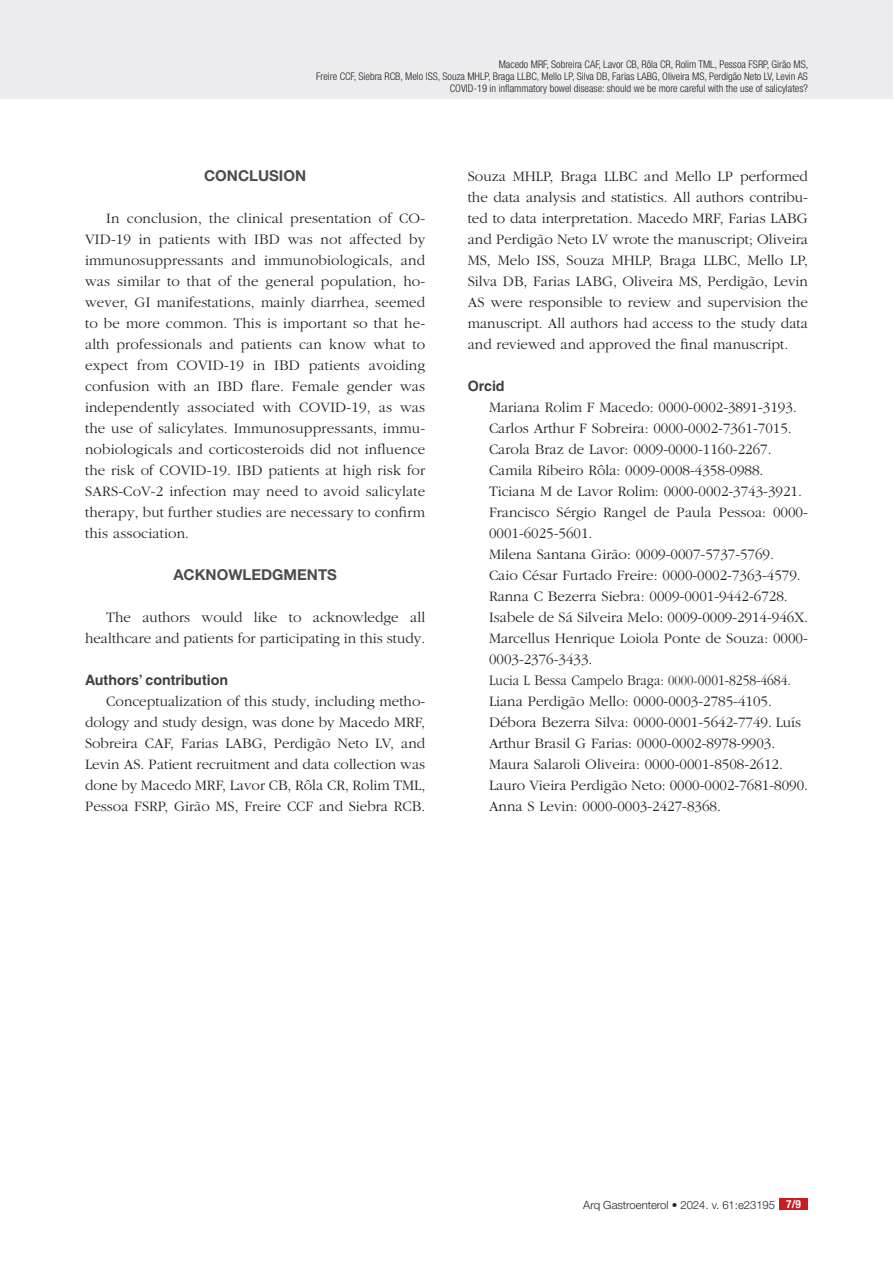
<style>
.page{position:relative;width:893px;height:1263px;background:#fff}
.page>*{position:absolute;margin:0;border:0;box-sizing:border-box;transform-origin:0 0}
.Body_Text{font:300 15px/21px "Garamond";color:#231f20;text-align:justify}
.Intertitulo{font:700 15px "Helvetica Neue LT Pro";color:#4b4c4d}
.Body_Topic{font:700 14.25px "Helvetica LT Std";color:#3e3e3f}
.t1{font:300 11.25px "Helvetica Neue LT Pro";color:#231f20}
.t2{font:300 condensed 10.5px/12px "Helvetica Neue LT Pro";color:#231f20;text-align:right}
.s1{font-weight:400}
.s2{font-weight:700;font-stretch:condensed;color:#fff}
</style>
<div class="page">
<div style="left:0;top:0;width:893px;height:99px;background:#ececee"></div>
<div style="left:779px;top:1198px;width:29px;height:12px;background:#c61c22"></div>
<p class="t2" style="left:316px;top:58px;width:494px">Macedo MRF, Sobreira CAF, Lavor CB, Rôla CR, Rolim TML, Pessoa FSRP, Girão MS,<br>Freire CCF, Siebra RCB, Melo ISS, Souza MHLP, Braga LLBC, Mello LP, Silva DB, Farias LABG, Oliveira MS, Perdigão Neto LV, Levin AS<br>COVID-19 in inflammatory bowel disease: should we be more careful with the use of salicylates?</p>
<p class="Intertitulo" style="left:204px;top:166px;width:103px">CONCLUSION</p>
<p class="Body_Text" style="left:85px;top:208px;width:342px;text-indent:21px">In conclusion, the clinical presentation of CO-VID-19 in patients with IBD was not affected by immunosuppressants and immunobiologicals, and was similar to that of the general population, ho&shy;wever, GI manifestations, mainly diarrhea, seemed to be more common. This is important so that he&shy;alth professionals and patients can know what to expect from COVID-19 in IBD patients avoiding confusion with an IBD flare. Female gender was independently associated with COVID-19, as was the use of salicylates. Immunosuppressants, immu&shy;nobiologicals and corticosteroids did not influence the risk of COVID-19. IBD patients at high risk for SARS-CoV-2 infection may need to avoid salicylate therapy, but further studies are necessary to confirm this association.</p>
<p class="Intertitulo" style="left:173px;top:565px;width:165px">ACKNOWLEDGMENTS</p>
<p class="Body_Text" style="left:85px;top:607px;width:342px;text-align:right">The authors would like to acknowledge all healthcare and patients for participating in this study.</p>
<p class="Body_Topic" style="left:85px;top:671px;width:145px">Authors’ contribution</p>
<p class="Body_Text" style="left:85px;top:691px;width:342px;text-indent:21px">Conceptualization of this study, including metho&shy;dology and study design, was done by Macedo MRF, Sobreira CAF, Farias LABG, Perdigão Neto LV, and Levin AS. Patient recruitment and data collection was done by Macedo MRF, Lavor CB, Rôla CR, Rolim TML, Pessoa FSRP, Girão MS, Freire CCF and Siebra RCB.</p>
<p class="Body_Text" style="left:468px;top:166px;width:342px">Souza MHLP, Braga LLBC and Mello LP performed the data analysis and statistics. All authors contribu&shy;ted to data interpretation. Macedo MRF, Farias LABG and Perdigão Neto LV wrote the manuscript; Oliveira MS, Melo ISS, Souza MHLP, Braga LLBC, Mello LP, Silva DB, Farias LABG, Oliveira MS, Perdigão, Levin AS were responsible to review and supervision the manuscript. All authors had access to the study data and reviewed and approved the final manuscript.</p>
<p class="Body_Topic" style="left:468px;top:378px;width:38px">Orcid</p>
<p class="Body_Text" style="left:489px;top:397px;width:321px;text-align:left">Mariana Rolim F Macedo: 0000-0002-3891-3193.<br>Carlos Arthur F Sobreira: 0000-0002-7361-7015.<br>Carola Braz de Lavor: 0009-0000-1160-2267.<br>Camila Ribeiro Rôla: 0009-0008-4358-0988.<br>Ticiana M de Lavor Rolim: 0000-0002-3743-3921.<br>Francisco Sérgio Rangel de Paula Pessoa: 0000- 0001-6025-5601.<br>Milena Santana Girão: 0009-0007-5737-5769.<br>Caio César Furtado Freire: 0000-0002-7363-4579.<br>Ranna C Bezerra Siebra: 0009-0001-9442-6728.<br>Isabele de Sá Silveira Melo: 0009-0009-2914-946X.<br>Marcellus Henrique Loiola Ponte de Souza: 0000- 0003-2376-3433.<br>Lucia L Bessa Campelo Braga: <span class="s1">0000-</span>0001-8258-4684.<br>Liana Perdigão Mello: 0000-0003-2785-4105.<br>Débora Bezerra Silva: 0000-0001-5642-7749. Luís Arthur Brasil G Farias: 0000-0002-8978-9903.<br>Maura Salaroli Oliveira: 0000-0001-8508-2612.<br>Lauro Vieira Perdigão Neto: 0000-0002-7681-8090.<br>Anna S Levin: 0000-0003-2427-8368.</p>
<p class="t1" style="left:583px;top:1198px;width:219px">Arq Gastroenterol • 2024. v. 61:e23195 <span class="s2">7/9</span></p>
</div>
